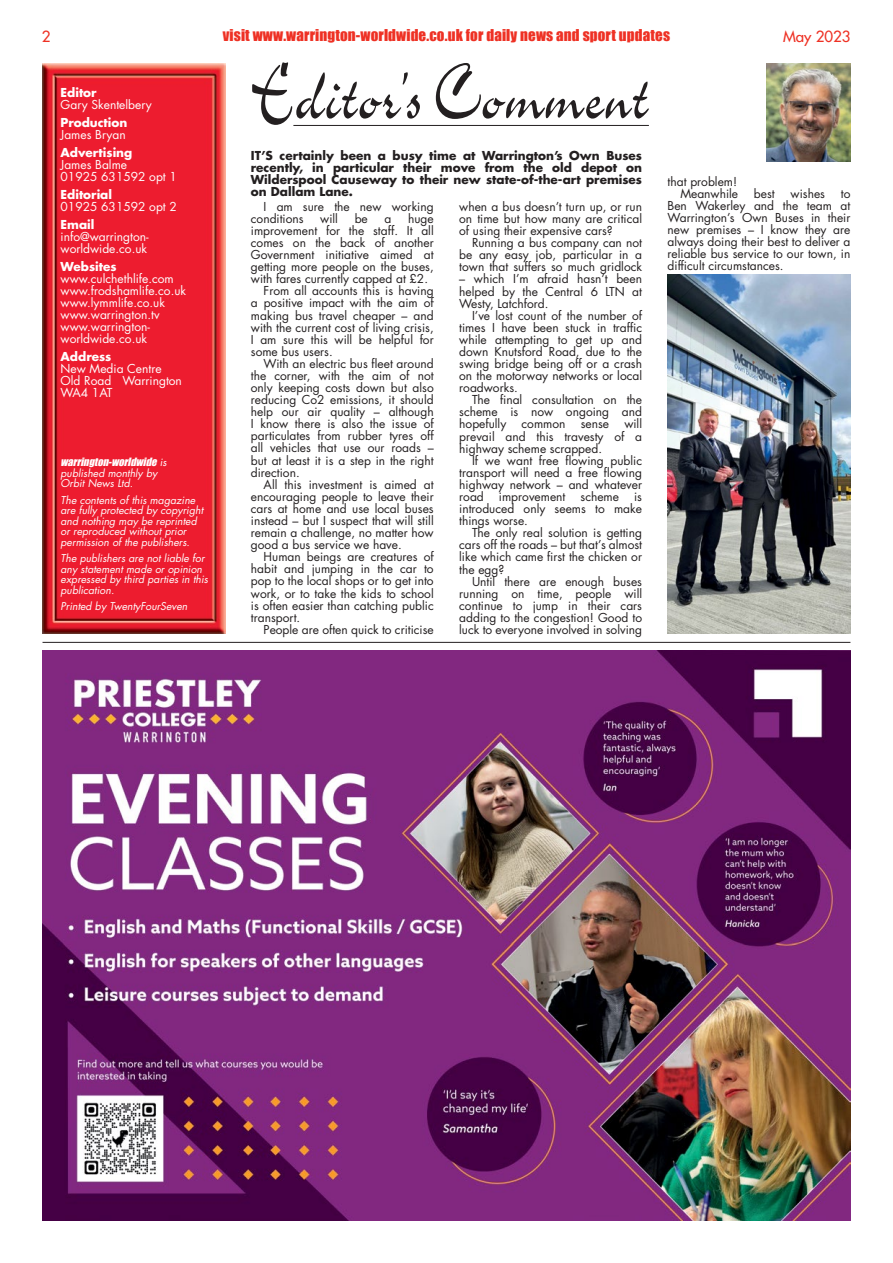
<style>
.page{position:relative;width:893px;height:1263px;background:#fff}
.page>*{position:absolute;margin:0;border:0;box-sizing:border-box;transform-origin:0 0}
.t1{font:90px "Charme Std";color:#231f20;scale:.68 1}
.t2{font:15px "Impact";letter-spacing:.01em;color:#ee3124}
.t3{font:500 15px "Futura Std";color:#ee3124}
.t4{font:12px/12.1px "Futura Std";color:#231f20;text-align:justify}
.t5{font:12px/12px "Futura Std";color:#fff}
.t6{font:700 12px/12px "Futura Std";color:#231f20;text-align:justify}
.t7{font:700 12px "Futura Std";color:#fff}
.t8{font:italic 10.5px/10.5px "Futura Std";color:#fff}
.t9{font:italic 10.5px "Impact";color:#fff}
.s1{font-family:"Futura Std"}
</style>
<div class="page">
<hr style="left:293px;top:125px;width:356px;height:1px;background:#231f20">
<img style="left:43px;top:64px;width:182px;height:570px">
<img style="left:766px;top:64px;width:84px;height:98px">
<hr style="left:43px;top:642px;width:807px;height:1px;background:#231f20">
<img style="left:43px;top:650px;width:807px;height:570px">
<img style="left:668px;top:274px;width:182px;height:360px">
<p class="t3" style="left:42px;top:27px;width:10px">2</p>
<p class="t2" style="left:223px;top:24px;width:449px">visit www.warrington-worldwide.co.uk for daily news and sport updates</p>
<p class="t3" style="left:783px;top:27px;width:69px">May 2023</p>
<h1 class="t1" style="left:251px;top:51px;width:587px">Editor’s Comment</h1>
<p class="t7" style="left:61px;top:85px;width:38px">Editor</p>
<p class="t5" style="left:61px;top:99px;width:93px">Gary Skentelbery</p>
<p class="t7" style="left:61px;top:115px;width:68px">Production</p>
<p class="t5" style="left:61px;top:129px;width:67px">James Bryan</p>
<p class="t7" style="left:61px;top:145px;width:73px">Advertising</p>
<p class="t5" style="left:61px;top:159px;width:118px">James Balme<br>01925 631592 opt 1</p>
<p class="t7" style="left:61px;top:187px;width:53px">Editorial</p>
<p class="t5" style="left:61px;top:201px;width:118px">01925 631592 opt 2</p>
<p class="t7" style="left:61px;top:217px;width:35px">Email</p>
<p class="t5" style="left:61px;top:231px;width:90px">info@warrington&shy;worldwide.co.uk</p>
<p class="t7" style="left:61px;top:259px;width:58px">Websites</p>
<p class="t5" style="left:61px;top:273px;width:127px">www.culchethlife.com www.frodshamlife.co.uk www.lymmlife.co.uk www.warrington.tv www.warrington&shy;worldwide.co.uk</p>
<p class="t7" style="left:61px;top:349px;width:52px">Address</p>
<p class="t5" style="left:61px;top:363px;width:123px">New Media Centre<br>Old Road Warrington<br>WA4 1AT</p>
<p class="t6" style="left:251px;top:149px;width:393px">IT’S certainly been a busy time at Warrington’s Own Buses recently, in particular their move from the old depot on Wilderspool Causeway to their new state-of-the-art premises on Dallam Lane.</p>
<p class="t4" style="left:251px;top:200px;width:184px;text-indent:13px">I am sure the new working conditions</p>
<p class="t4" style="left:668px;top:175px;width:72px;text-align:right">that problem!<br>Meanwhile</p>
<p class="t4" style="left:754px;top:187px;width:22px">best</p>
<p class="t4" style="left:791px;top:187px;width:36px">wishes</p>
<p class="t4" style="left:668px;top:187px;width:184px;text-indent:173px">to Ben Wakerley and the team at Warrington’s Own Buses in their new premises – I know they are always doing their best to deliver a reliable bus service to our town, in difficult circumstances.</p>
<p class="t4" style="left:459px;top:201px;width:184px">when a bus doesn’t turn up, or run on time but how many are critical of using their expensive cars?</p>
<p class="t4" style="left:459px;top:237px;width:184px;text-indent:13px">Running a bus company can not be any easy job, particular in a town that suffers so much gridlock</p>
<p class="t4" style="left:459px;top:273px;width:184px">– which I’m afraid hasn’t been helped by the Central 6 LTN at Westy, Latchford.</p>
<p class="t4" style="left:459px;top:309px;width:184px;text-indent:13px">I’ve lost count of the number of times I have been stuck in traffic while attempting to get up and down Knutsford Road, due to the swing bridge being off or a crash on the motorway networks or local roadworks.</p>
<p class="t4" style="left:459px;top:394px;width:184px;text-indent:13px">The final consultation on the scheme is now ongoing and hopefully</p>
<p class="t4" style="left:320px;top:212px;width:19px">will</p>
<p class="t4" style="left:355px;top:212px;width:15px">be</p>
<p class="t4" style="left:384px;top:212px;width:8px">a</p>
<p class="t4" style="left:408px;top:212px;width:27px">huge</p>
<p class="t4" style="left:251px;top:225px;width:184px">improvement for the staff. It all</p>
<p class="t4" style="left:251px;top:237px;width:184px">comes on the back of another</p>
<p class="t4" style="left:251px;top:249px;width:184px">Government initiative aimed at</p>
<p class="t4" style="left:251px;top:261px;width:184px">getting more people on the buses,</p>
<p class="t4" style="left:251px;top:273px;width:179px">with fares currently capped at £2.</p>
<p class="t4" style="left:264px;top:285px;width:172px">From all accounts this is having</p>
<p class="t4" style="left:251px;top:297px;width:184px">a positive impact with the aim of</p>
<p class="t4" style="left:251px;top:309px;width:184px">making bus travel cheaper – and</p>
<p class="t4" style="left:251px;top:321px;width:184px">with the current cost of living crisis,</p>
<p class="t4" style="left:251px;top:333px;width:184px">I am sure this will be helpful for</p>
<p class="t4" style="left:251px;top:345px;width:83px">some bus users.</p>
<p class="t4" style="left:264px;top:357px;width:172px">With an electric bus fleet around</p>
<p class="t4" style="left:251px;top:370px;width:184px">the corner, with the aim of not</p>
<p class="t4" style="left:251px;top:382px;width:184px">only keeping costs down but also</p>
<p class="t4" style="left:251px;top:394px;width:184px">reducing Co2 emissions, it should</p>
<p class="t4" style="left:251px;top:406px;width:184px">help our air quality – although</p>
<p class="t4" style="left:251px;top:418px;width:184px">I know there is also the issue of</p>
<p class="t4" style="left:251px;top:430px;width:184px">particulates from rubber tyres off</p>
<p class="t4" style="left:251px;top:442px;width:184px">all vehicles that use our roads –</p>
<p class="t4" style="left:251px;top:454px;width:184px">but at least it is a step in the right</p>
<p class="t4" style="left:251px;top:466px;width:50px">direction.</p>
<p class="t4" style="left:264px;top:478px;width:172px">All this investment is aimed at</p>
<p class="t4" style="left:251px;top:490px;width:184px">encouraging people to leave their</p>
<p class="t4" style="left:251px;top:502px;width:184px">cars at home and use local buses</p>
<p class="t4" style="left:251px;top:515px;width:184px">instead – but I suspect that will still</p>
<p class="t4" style="left:251px;top:527px;width:184px">remain a challenge, no matter how</p>
<p class="t4" style="left:251px;top:539px;width:152px">good a bus service we have.</p>
<p class="t4" style="left:264px;top:551px;width:172px">Human beings are creatures of</p>
<p class="t4" style="left:251px;top:563px;width:184px">habit and jumping in the car to</p>
<p class="t4" style="left:251px;top:575px;width:184px">pop to the local shops or to get into</p>
<p class="t4" style="left:251px;top:587px;width:184px">work, or to take the kids to school</p>
<p class="t4" style="left:251px;top:599px;width:184px">is often easier than catching public</p>
<p class="t4" style="left:251px;top:611px;width:51px">transport.</p>
<p class="t4" style="left:264px;top:623px;width:172px">People are often quick to criticise</p>
<p class="t4" style="left:459px;top:418px;width:184px;text-indent:165px">will prevail and this travesty of a highway scheme scrapped.</p>
<p class="t4" style="left:459px;top:454px;width:184px;text-indent:13px">If we want free flowing public transport will need a free flowing highway network – and whatever road</p>
<p class="t4" style="left:522px;top:418px;width:45px">common</p>
<p class="t4" style="left:581px;top:418px;width:30px">sense</p>
<p class="t9" style="left:61px;top:454px;width:108px">warrington-worldwide <span class="s1">i s</span></p>
<p class="t8" style="left:61px;top:467px;width:98px">published monthly by<br>Orbit News Ltd.</p>
<p class="t8" style="left:61px;top:494px;width:144px">The contents of this magazine are fully protected by copyright and nothing may be reprinted or reproduced without prior permission of the publishers.</p>
<p class="t8" style="left:61px;top:553px;width:149px">The publishers are not liable for any statement made or opinion expressed by third parties in this publication.</p>
<p class="t8" style="left:61px;top:601px;width:128px">Printed by TwentyFourSeven</p>
<p class="t4" style="left:499px;top:491px;width:68px">improvement</p>
<p class="t4" style="left:581px;top:491px;width:40px">scheme</p>
<p class="t4" style="left:459px;top:491px;width:184px;text-indent:175px">is introduced only seems to make things worse.</p>
<p class="t4" style="left:459px;top:527px;width:184px;text-indent:13px">The only real solution is getting cars off the roads – but that’s almost like which came first the chicken or the egg?</p>
<p class="t4" style="left:459px;top:575px;width:184px;text-indent:13px">Until there are enough buses running on time, people will continue to jump in their cars adding to the congestion! Good to luck to everyone involved in solving</p>
</div>
